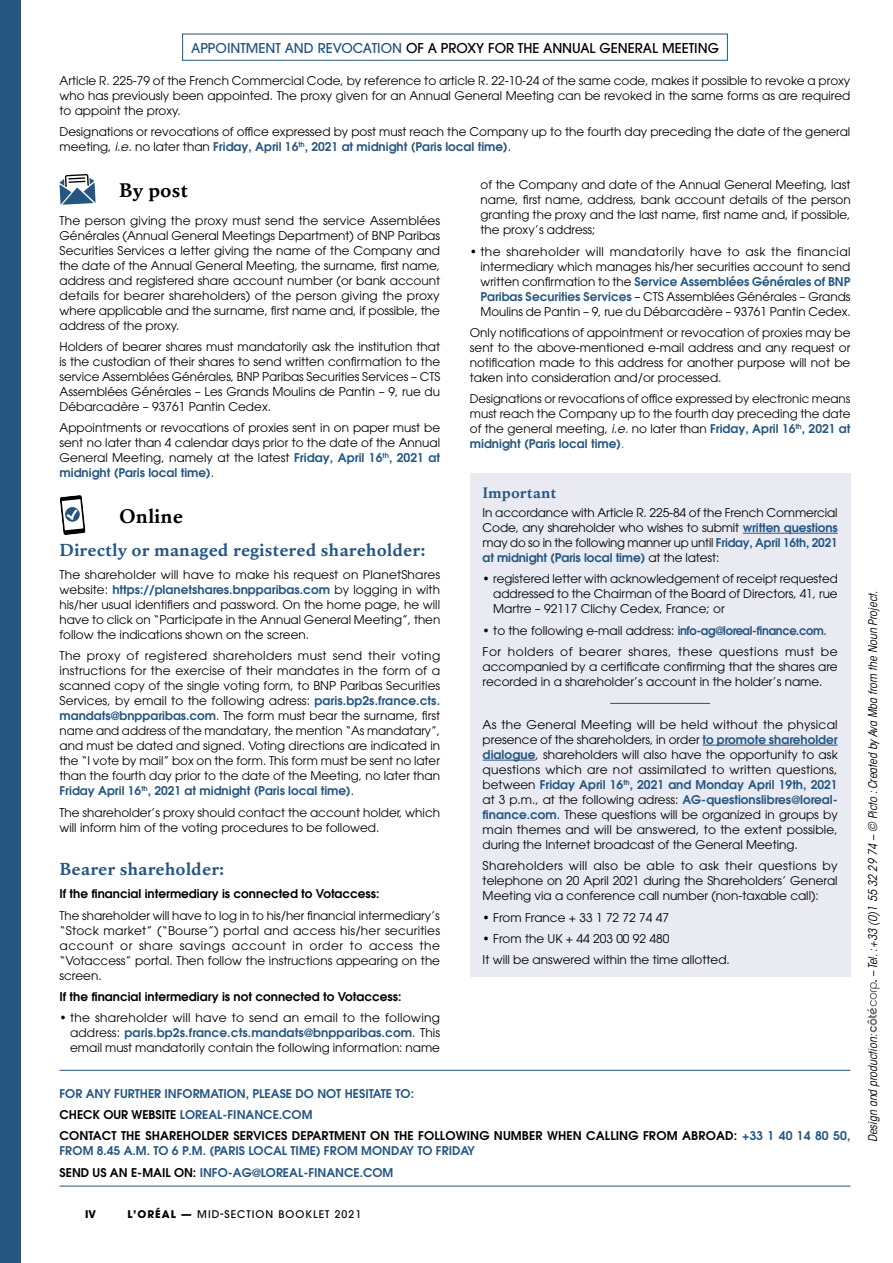
<style>
.page{position:relative;width:893px;height:1263px;background:#fff}
.page>*{position:absolute;margin:0;border:0;box-sizing:border-box;transform-origin:0 0}
.Titre_3{font:700 19.5px "Halesworth";color:#000}
.Titre_4{font:700 17.25px "Halesworth";color:#255682}
.Titre_6{font:700 15px "Halesworth";color:#255682}
.t1{font:500 13.5px "ITC Avant Garde Std";color:#000}
.Texte{font:12px/15px "ITC Avant Garde Std";color:#000;text-align:justify}
.TexteBold{font:600 12px/15px "ITC Avant Garde Std";color:#000}
.TexteBold-2{font:600 12px "ITC Avant Garde Std";color:#255682}
.TexteBasdePage{font:italic condensed 12px "ITC Avant Garde Std";color:#000}
.t2{font:500 10.5px "ITC Avant Garde Std";letter-spacing:.1em;color:#000}
.t3{font:700 10.5px "ITC Avant Garde Std";color:#000}
.s1{color:#255682}
.s2{font-style:italic}
.s3{font-weight:600;color:#255682}
.s4{color:#000}
.s5{font-weight:700}
</style>
<div class="page">
<div style="left:182px;top:34px;width:546px;height:27px;border:1px solid #255682"></div>
<svg style="left:60px;top:174px;width:36px;height:31px"></svg>
<svg style="left:60px;top:495px;width:26px;height:40px"></svg>
<div style="left:470px;top:474px;width:380px;height:503px;background:#eaebf2"></div>
<hr style="left:743px;top:533px;width:95px;height:1px;background:#255682">
<hr style="left:610px;top:703px;width:100px;height:1px;background:#255682">
<hr style="left:703px;top:745px;width:135px;height:1px;background:#255682">
<hr style="left:483px;top:760px;width:52px;height:1px;background:#255682">
<svg style="left:867px;top:980px;width:13px;height:52px"></svg>
<hr style="left:60px;top:1070px;width:790px;height:1px;background:#255682">
<hr style="left:60px;top:1186px;width:790px;height:1px;background:#255682">
<div style="left:0;top:0;width:21px;height:1263px;background:#255682"></div>
<p class="t1" style="left:191px;top:39px;width:529px"><span class="s1">APPOINTMENT AND REVOCATION</span> OF A PROXY FOR THE ANNUAL GENERAL MEETING</p>
<p class="Texte" style="left:60px;top:72px;width:792px">Article R. 225-79 of the French Commercial Code, by reference to article R. 22-10-24 of the same code, makes it possible to revoke a proxy who has previously been appointed. The proxy given for an Annual General Meeting can be revoked in the same forms as are required to appoint the proxy.</p>
<p class="Texte" style="left:60px;top:124px;width:792px">Designations or revocations of office expressed by post must reach the Company up to the fourth day preceding the date of the general meeting, <span class="s2">i.e.</span> no later than <span class="s3">Friday, April 16</span><sup>th</sup><span class="s3">, 2021 at midnight (Paris local time)</span>.</p>
<p class="Titre_3" style="left:119px;top:178px;width:71px">By post</p>
<p class="Texte" style="left:60px;top:212px;width:382px">The person giving the proxy must send the service Assemblées Générales (Annual General Meetings Department) of BNP Paribas Securities Services a letter giving the name of the Company and the date of the Annual General Meeting, the surname, first name, address and registered share account number (or bank account details for bearer shareholders) of the person giving the proxy where applicable and the surname, first name and, if possible, the address of the proxy.</p>
<p class="Texte" style="left:60px;top:339px;width:382px">Holders of bearer shares must mandatorily ask the institution that is the custodian of their shares to send written confirmation to the service Assemblées Générales, BNP Paribas Securities Services – CTS Assemblées Générales – Les Grands Moulins de Pantin – 9, rue du Débarcadère – 93761 Pantin Cedex.</p>
<p class="Texte" style="left:60px;top:420px;width:382px">Appointments or revocations of proxies sent in on paper must be sent no later than 4 calendar days prior to the date of the Annual General Meeting, namely at the latest <span class="s3">Friday, April 16</span><sup>th</sup><span class="s3">, 2021 at midnight (Paris local time)</span>.</p>
<p class="Titre_3" style="left:119px;top:504px;width:66px">Online</p>
<p class="Titre_4" style="left:60px;top:539px;width:367px">Directly or managed registered shareholder:</p>
<p class="Texte" style="left:60px;top:567px;width:382px">The shareholder will have to make his request on PlanetShares website: <span class="s3">https://planetshares.bnpparibas.com</span> by logging in with his/her usual identifiers and password. On the home page, he will have to click on “Participate in the Annual General Meeting”, then follow the indications shown on the screen.</p>
<p class="Texte" style="left:60px;top:648px;width:382px">The proxy of registered shareholders must send their voting instructions for the exercise of their mandates in the form of a scanned copy of the single voting form, to BNP Paribas Securities Services, by email to the following adress: <span class="s3">paris.bp2s.france.cts. mandats@bnpparibas.com</span>. The form must bear the surname, first name and address of the mandatary, the mention “As mandatary”, and must be dated and signed. Voting directions are indicated in the “I vote by mail” box on the form. This form must be sent no later than the fourth day prior to the date of the Meeting, no later than <span class="s3">Friday April 16</span><sup>th</sup><span class="s3">, 2021 at midnight (Paris local time)</span>.</p>
<p class="Texte" style="left:60px;top:805px;width:382px">The shareholder’s proxy should contact the account holder, which will inform him of the voting procedures to be followed.</p>
<p class="Titre_4" style="left:60px;top:858px;width:166px">Bearer shareholder:</p>
<p class="TexteBold" style="left:60px;top:886px;width:321px">If the financial intermediary is connected to Votaccess:</p>
<p class="Texte" style="left:60px;top:907px;width:382px">The shareholder will have to log in to his/her financial intermediary’s “Stock market” (“Bourse”) portal and access his/her securities account or share savings account in order to access the “Votaccess” portal. Then follow the instructions appearing on the screen.</p>
<p class="TexteBold" style="left:60px;top:989px;width:343px">If the financial intermediary is not connected to Votaccess:</p>
<p class="Texte" style="left:70px;top:1010px;width:371px;text-indent:-11px">• the shareholder will have to send an email to the following address: <span class="s3">paris.bp2s.france.cts.mandats@bnpparibas.com</span>. This email must mandatorily contain the following information: name</p>
<p class="Texte" style="left:480px;top:177px;width:372px">of the Company and date of the Annual General Meeting, last name, first name, address, bank account details of the person granting the proxy and the last name, first name and, if possible, the proxy’s address;</p>
<p class="Texte" style="left:480px;top:244px;width:372px;text-indent:-11px">• the shareholder will mandatorily have to ask the financial intermediary which manages his/her securities account to send written confirmation to the <span class="s3">Service Assemblées Générales of BNP Paribas Securities Services</span> – CTS Assemblées Générales – Grands Moulins de Pantin – 9, rue du Débarcadère – 93761 Pantin Cedex.</p>
<p class="Texte" style="left:470px;top:325px;width:382px">Only notifications of appointment or revocation of proxies may be sent to the above-mentioned e-mail address and any request or notification made to this address for another purpose will not be taken into consideration and/or processed.</p>
<p class="Texte" style="left:470px;top:391px;width:382px">Designations or revocations of office expressed by electronic means must reach the Company up to the fourth day preceding the date of the general meeting, <span class="s2">i.e.</span> no later than <span class="s3">Friday, April 16</span><sup>th</sup><span class="s3">, 2021 at midnight (Paris local time)</span><span class="s1">.</span></p>
<p class="Titre_6" style="left:483px;top:483px;width:75px">Important</p>
<p class="Texte" style="left:483px;top:505px;width:357px">In accordance with Article R. 225-84 of the French Commercial Code, any shareholder who wishes to submit <span class="s3">written questions </span>may do so in the following manner up until <span class="s3">Friday, April 16th, 2021 at midnight (Paris local time)</span> at the latest:</p>
<p class="Texte" style="left:493px;top:571px;width:346px;text-indent:-11px">• registered letter with acknowledgement of receipt requested addressed to the Chairman of the Board of Directors, 41, rue Martre – 92117 Clichy Cedex, France; or</p>
<p class="Texte" style="left:483px;top:623px;width:346px">• to the following e-mail address: <span class="s3">info-ag@loreal-finance.com</span>.</p>
<p class="Texte" style="left:483px;top:644px;width:357px">For holders of bearer shares, these questions must be accompanied by a certificate confirming that the shares are recorded in a shareholder’s account in the holder’s name.</p>
<p class="Texte" style="left:483px;top:717px;width:357px">As the General Meeting will be held without the physical presence of the shareholders, in order <span class="s3">to promote shareholder dialogue</span>, shareholders will also have the opportunity to ask questions which are not assimilated to written questions, between <span class="s3">Friday April 16</span><sup>th</sup><span class="s3">, 2021 and Monday April 19th, 2021 </span>at 3 p.m., at the following adress: <span class="s3">AG-questionslibres@loreal&shy;finance.com</span>. These questions will be organized in groups by main themes and will be answered, to the extent possible, during the Internet broadcast of the General Meeting.</p>
<p class="Texte" style="left:483px;top:858px;width:357px">Shareholders will also be able to ask their questions by telephone on 20 April 2021 during the Shareholders’ General Meeting via a conference call number (non-taxable call):</p>
<p class="Texte" style="left:483px;top:910px;width:188px">• From France + 33 1 72 72 74 47</p>
<p class="Texte" style="left:483px;top:931px;width:188px">• From the UK + 44 203 00 92 480</p>
<p class="Texte" style="left:483px;top:952px;width:249px">It will be answered within the time allotted.</p>
<p class="TexteBold-2" style="left:60px;top:1085px;width:356px">FOR ANY FURTHER INFORMATION, PLEASE DO NOT HESITATE TO:</p>
<p class="TexteBold-2" style="left:60px;top:1107px;width:254px"><span class="s4">CHECK OUR WEBSITE</span> LOREAL-FINANCE.COM</p>
<p class="TexteBold" style="left:60px;top:1128px;width:792px">CONTACT THE SHAREHOLDER SERVICES DEPARTMENT ON THE FOLLOWING NUMBER WHEN CALLING FROM ABROAD: <span class="s1">+33 1 40 14 80 50,<br>FROM 8.45 A.M. TO 6 P.M. (PARIS LOCAL TIME) FROM MONDAY TO FRIDAY</span></p>
<p class="TexteBold-2" style="left:60px;top:1164px;width:335px"><span class="s4">SEND US AN E-MAIL ON:</span> INFO-AG@LOREAL-FINANCE.COM</p>
<p class="t3" style="left:85px;top:1207px;width:12px">IV</p>
<p class="t2" style="left:128px;top:1207px;width:235px"><span class="s5">L’ORÉAL —</span> MID-SECTION BOOKLET 2021</p>
<p class="TexteBasdePage" style="left:865px;top:977px;width:388px;rotate:-90deg">– Tel. : +33 (0)1 55 32 29 74 – © Picto : Created by Ava Mba from the Noun Project.</p>
<p class="TexteBasdePage" style="left:865px;top:1142px;width:110px;rotate:-90deg">Design and production:</p>
</div>
